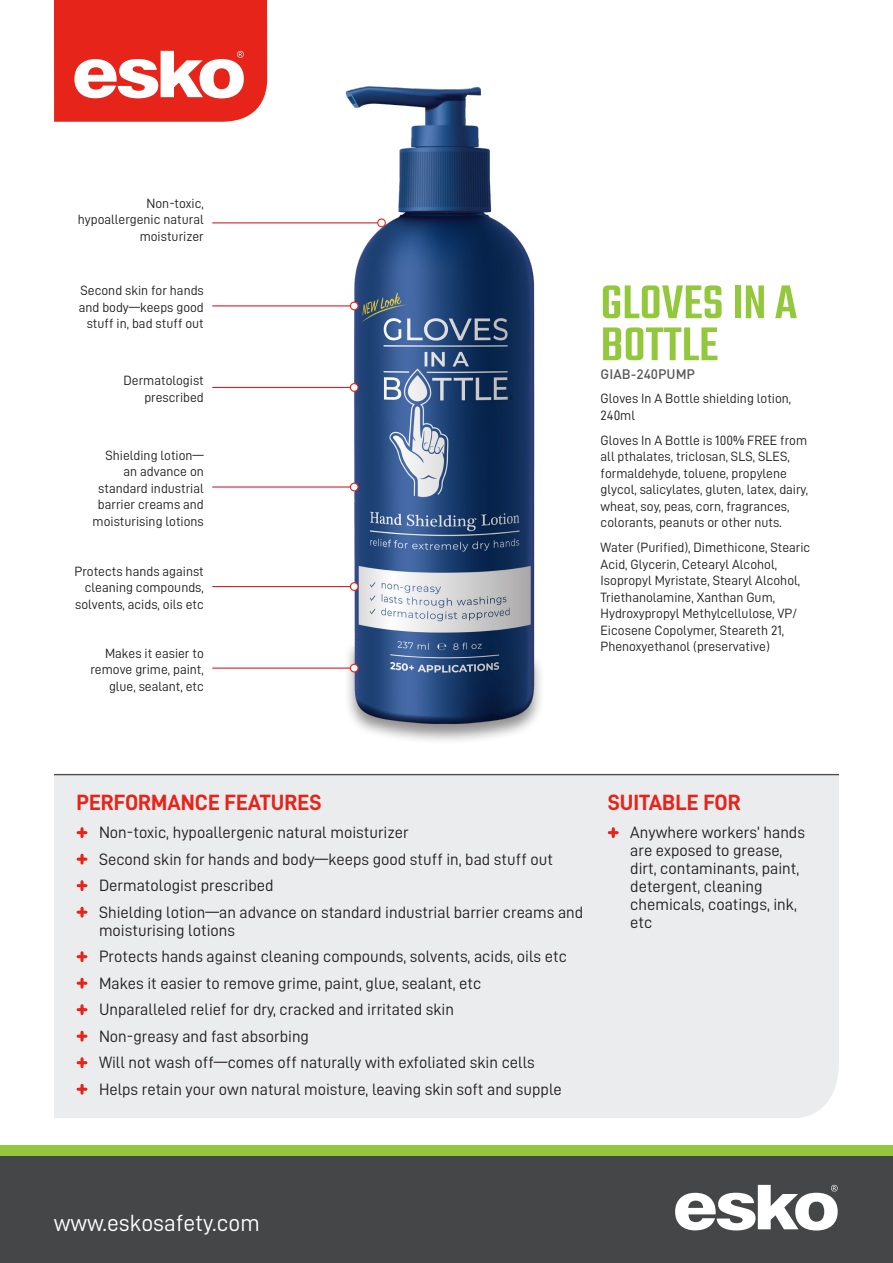
<style>
.page{position:relative;width:893px;height:1263px;background:#fff}
.page>*{position:absolute;margin:0;border:0;box-sizing:border-box;transform-origin:0 0}
.t1{font:500 51.9px/42px "Teko";color:#94c83c}
.New_Buletts{font:23.55px "D DIN";color:#fff}
.t2{font:22.2px "D DIN Bold";color:#e72419}
.t3{font:16.5px/18px "D DIN";color:#231f20}
.t4{font:13.5px/16.5px "D DIN";color:#231f20;text-align:right}
.t5{font:500 13.5px "DIN";color:#57585a}
</style>
<div class="page">
<svg style="left:54px;top:0;width:213px;height:122px"></svg>
<div style="left:344px;top:639px;width:200px;height:107px;background:#231f20;opacity:.5"></div>
<svg style="left:355px;top:731px;width:178px;height:2px"></svg>
<img style="left:331px;top:86px;width:213px;height:645px">
<div style="left:54px;top:773px;width:785px;height:345px;background:#ebecee"></div>
<hr style="left:212px;top:222px;width:170px;height:1px;background:#d1232a">
<div style="left:378px;top:219px;width:7px;height:8px;background:#fff;border-radius:50%"></div>
<div style="left:377px;top:218px;width:9px;height:9px;border:1px solid #e72419;border-radius:50%"></div>
<hr style="left:212px;top:305px;width:142px;height:1px;background:#d1232a">
<div style="left:350px;top:302px;width:8px;height:8px;background:#fff;border-radius:50%"></div>
<div style="left:350px;top:301px;width:9px;height:9px;border:1px solid #e72419;border-radius:50%"></div>
<hr style="left:212px;top:387px;width:142px;height:1px;background:#d1232a">
<div style="left:350px;top:384px;width:8px;height:7px;background:#fff;border-radius:50%"></div>
<div style="left:350px;top:383px;width:9px;height:9px;border:1px solid #e72419;border-radius:50%"></div>
<hr style="left:212px;top:486px;width:142px;height:2px;background:#d1232a">
<div style="left:350px;top:483px;width:8px;height:8px;background:#fff;border-radius:50%"></div>
<div style="left:350px;top:483px;width:9px;height:8px;border:1px solid #e72419;border-radius:50%"></div>
<hr style="left:212px;top:586px;width:142px;height:1px;background:#d1232a">
<div style="left:350px;top:583px;width:8px;height:7px;background:#fff;border-radius:50%"></div>
<div style="left:350px;top:582px;width:9px;height:9px;border:1px solid #e72419;border-radius:50%"></div>
<hr style="left:212px;top:667px;width:142px;height:2px;background:#d1232a">
<div style="left:350px;top:664px;width:8px;height:8px;background:#fff;border-radius:50%"></div>
<div style="left:350px;top:664px;width:9px;height:8px;border:1px solid #e72419;border-radius:50%"></div>
<svg style="left:78px;top:829px;width:8px;height:7px"></svg>
<svg style="left:78px;top:855px;width:8px;height:8px"></svg>
<svg style="left:78px;top:882px;width:8px;height:7px"></svg>
<svg style="left:78px;top:908px;width:8px;height:8px"></svg>
<svg style="left:78px;top:953px;width:8px;height:7px"></svg>
<svg style="left:78px;top:979px;width:8px;height:8px"></svg>
<svg style="left:78px;top:1006px;width:8px;height:7px"></svg>
<svg style="left:78px;top:1032px;width:8px;height:8px"></svg>
<svg style="left:78px;top:1059px;width:8px;height:7px"></svg>
<svg style="left:78px;top:1085px;width:8px;height:8px"></svg>
<svg style="left:609px;top:829px;width:8px;height:7px"></svg>
<hr style="left:54px;top:774px;width:785px;height:1px;background:#231f20">
<div style="left:0;top:1151px;width:893px;height:112px;background:#454647"></div>
<div style="left:0;top:1145px;width:893px;height:11px;background:#94c83c"></div>
<svg style="left:675px;top:1185px;width:163px;height:45px"></svg>
<p class="t4" style="left:78px;top:195px;width:128px">Non-toxic, hypoallergenic natural moisturizer</p>
<p class="t4" style="left:79px;top:282px;width:127px;text-align:center">Second skin for hands and body—keeps good stuff in, bad stuff out</p>
<p class="t4" style="left:123px;top:372px;width:82px">Dermatologist prescribed</p>
<p class="t4" style="left:93px;top:446px;width:113px">Shielding lotion— an advance on standard industrial barrier creams and moisturising lotions</p>
<p class="t4" style="left:75px;top:563px;width:131px">Protects hands against cleaning compounds, solvents, acids, oils etc</p>
<p class="t4" style="left:90px;top:644px;width:115px">Makes it easier to remove grime, paint, glue, sealant, etc</p>
<p class="t1" style="left:601px;top:285px;width:198px">GLOVES IN A<br>BOTTLE</p>
<p class="t5" style="left:601px;top:366px;width:96px">GIAB-240PUMP</p>
<p class="t4" style="left:601px;top:390px;width:192px;text-align:left">Gloves In A Bottle shielding lotion,<br>240ml</p>
<p class="t4" style="left:601px;top:431px;width:209px;text-align:left">Gloves In A Bottle is 100% FREE from all pthalates, triclosan, SLS, SLES, formaldehyde, toluene, propylene glycol, salicylates, gluten, latex, dairy, wheat, soy, peas, corn, fragrances, colorants, peanuts or other nuts.</p>
<p class="t4" style="left:601px;top:539px;width:211px;text-align:left">Water (Purified), Dimethicone, Stearic Acid, Glycerin, Cetearyl Alcohol, Isopropyl Myristate, Stearyl Alcohol, Triethanolamine, Xanthan Gum, Hydroxypropyl Methylcellulose, VP/ Eicosene Copolymer, Steareth 21, Phenoxyethanol (preservative)</p>
<p class="t2" style="left:77px;top:790px;width:246px">PERFORMANCE FEATURES</p>
<p class="t3" style="left:99px;top:823px;width:311px">Non-toxic, hypoallergenic natural moisturizer</p>
<p class="t3" style="left:99px;top:850px;width:455px">Second skin for hands and body—keeps good stuff in, bad stuff out</p>
<p class="t3" style="left:99px;top:876px;width:176px">Dermatologist prescribed</p>
<p class="t3" style="left:99px;top:903px;width:486px">Shielding lotion—an advance on standard industrial barrier creams and moisturising lotions</p>
<p class="t3" style="left:99px;top:947px;width:469px">Protects hands against cleaning compounds, solvents, acids, oils etc</p>
<p class="t3" style="left:99px;top:974px;width:384px">Makes it easier to remove grime, paint, glue, sealant, etc</p>
<p class="t3" style="left:99px;top:1000px;width:357px">Unparalleled relief for dry, cracked and irritated skin</p>
<p class="t3" style="left:99px;top:1027px;width:211px">Non-greasy and fast absorbing</p>
<p class="t3" style="left:99px;top:1053px;width:437px">Will not wash off—comes off naturally with exfoliated skin cells</p>
<p class="t3" style="left:99px;top:1080px;width:464px">Helps retain your own natural moisture, leaving skin soft and supple</p>
<p class="t2" style="left:608px;top:790px;width:135px">SUITABLE FOR</p>
<p class="t3" style="left:630px;top:823px;width:176px">Anywhere workers’ hands are exposed to grease, dirt, contaminants, paint, detergent, cleaning chemicals, coatings, ink, etc</p>
<p class="New_Buletts" style="left:54px;top:1209px;width:208px">www.eskosafety.com</p>
</div>
